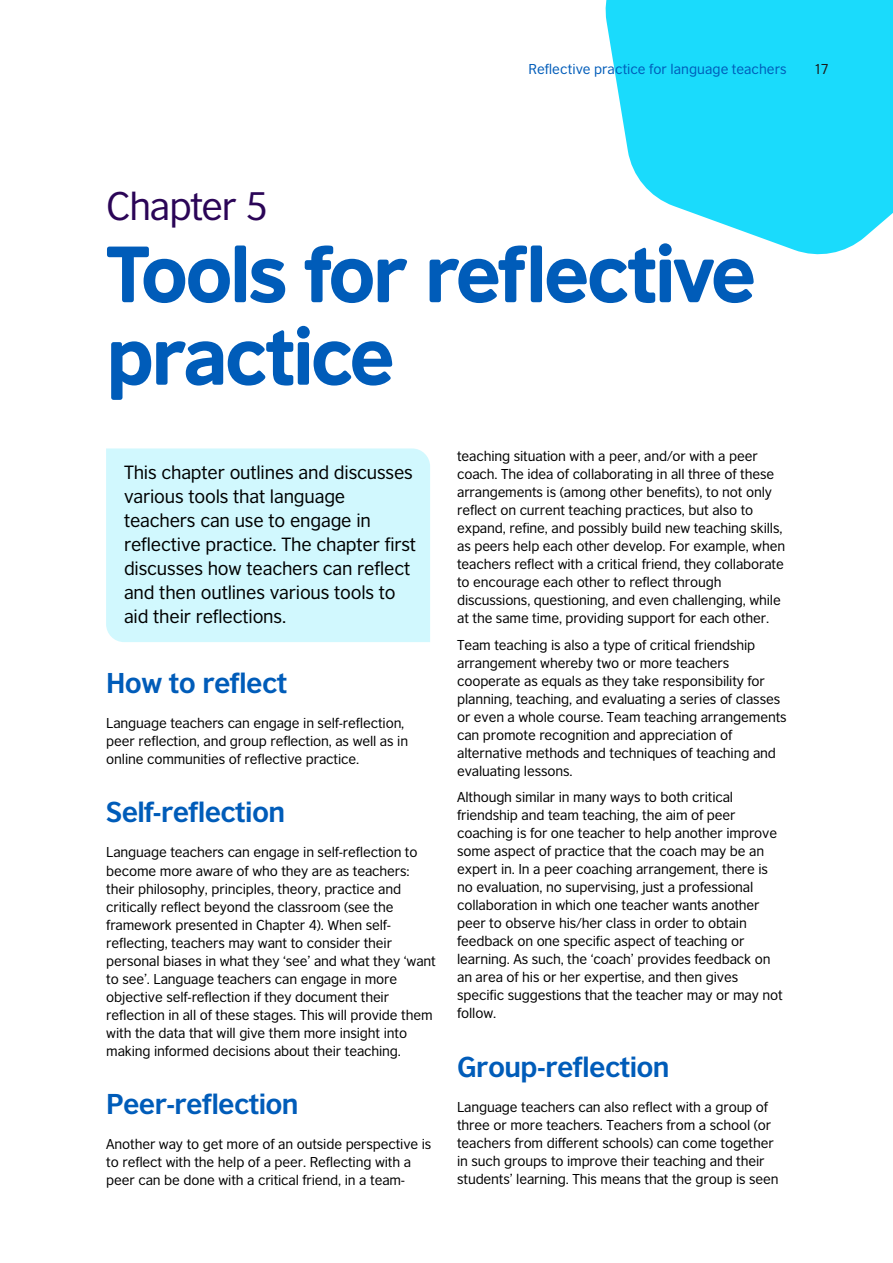
<style>
.page{position:relative;width:893px;height:1263px;background:#fff}
.page>*{position:absolute;margin:0;border:0;box-sizing:border-box;transform-origin:0 0}
.Title_A{font:75px/82.5px "British Council Sans Headline";letter-spacing:-.045em;color:#005cb9}
.Title_B{font:37.5px "British Council Sans";letter-spacing:-.03em;color:#2b0557}
.Subhead_A{font:700 27px "British Council Sans";letter-spacing:-.025em;color:#005cb9}
.Intro{font:18px/24px "British Council Sans";letter-spacing:-.01em;color:#000}
.Body{font:13.5px/18px "British Council Sans";letter-spacing:-.01em;color:#000}
.Body_-_Right{font:13.5px "British Council Sans";letter-spacing:.005em;color:#005cb9}
.Body_-_Right-2{font:13.5px "British Council Sans";color:#1a1a1a}
</style>
<div class="page">
<svg style="left:605px;top:0;width:288px;height:255px;fill:#1adbfc"></svg>
<div style="left:106px;top:448px;width:324px;height:194px;background:#d1f8fe"></div>
<p class="Body_-_Right" style="left:528px;top:58px;width:260px">Reflective practice for language teachers</p>
<p class="Body_-_Right-2" style="left:814px;top:58px;width:17px">17</p>
<p class="Title_B" style="left:106px;top:175px;width:164px">Chapter 5</p>
<p class="Title_A" style="left:106px;top:229px;width:652px">Tools for reflective practice</p>
<p class="Intro" style="left:124px;top:458px;width:294px">This chapter outlines and discusses various tools that language teachers can use to engage in reflective practice. The chapter first discusses how teachers can reflect and then outlines various tools to aid their reflections.</p>
<p class="Subhead_A" style="left:106px;top:659px;width:183px">How to reflect</p>
<p class="Body" style="left:106px;top:713px;width:303px">Language teachers can engage in self-reflection, peer reflection, and group reflection, as well as in online communities of reflective practice.</p>
<p class="Subhead_A" style="left:106px;top:788px;width:180px">Self-reflection</p>
<p class="Body" style="left:106px;top:842px;width:331px">Language teachers can engage in self-reflection to become more aware of who they are as teachers: their philosophy, principles, theory, practice and critically reflect beyond the classroom (see the framework presented in Chapter 4). When self&shy;reflecting, teachers may want to consider their personal biases in what they ‘see’ and what they ‘want to see’. Language teachers can engage in more objective self-reflection if they document their reflection in all of these stages. This will provide them with the data that will give them more insight into making informed decisions about their teaching.</p>
<p class="Subhead_A" style="left:106px;top:1080px;width:194px">Peer-reflection</p>
<p class="Body" style="left:106px;top:1134px;width:327px">Another way to get more of an outside perspective is to reflect with the help of a peer. Reflecting with a peer can be done with a critical friend, in a team-</p>
<p class="Body" style="left:457px;top:446px;width:330px">teaching situation with a peer, and/or with a peer coach. The idea of collaborating in all three of these arrangements is (among other benefits), to not only reflect on current teaching practices, but also to expand, refine, and possibly build new teaching skills, as peers help each other develop. For example, when teachers reflect with a critical friend, they collaborate to encourage each other to reflect through discussions, questioning, and even challenging, while at the same time, providing support for each other.</p>
<p class="Body" style="left:457px;top:634px;width:331px">Team teaching is also a type of critical friendship arrangement whereby two or more teachers cooperate as equals as they take responsibility for planning, teaching, and evaluating a series of classes or even a whole course. Team teaching arrangements can promote recognition and appreciation of alternative methods and techniques of teaching and evaluating lessons.</p>
<p class="Body" style="left:457px;top:787px;width:327px">Although similar in many ways to both critical friendship and team teaching, the aim of peer coaching is for one teacher to help another improve some aspect of practice that the coach may be an expert in. In a peer coaching arrangement, there is no evaluation, no supervising, just a professional collaboration in which one teacher wants another peer to observe his/her class in order to obtain feedback on one specific aspect of teaching or learning. As such, the ‘coach’ provides feedback on an area of his or her expertise, and then gives specific suggestions that the teacher may or may not follow.</p>
<p class="Subhead_A" style="left:457px;top:1042px;width:214px">Group-reflection</p>
<p class="Body" style="left:457px;top:1096px;width:323px">Language teachers can also reflect with a group of three or more teachers. Teachers from a school (or teachers from different schools) can come together in such groups to improve their teaching and their students’ learning. This means that the group is seen</p>
</div>
